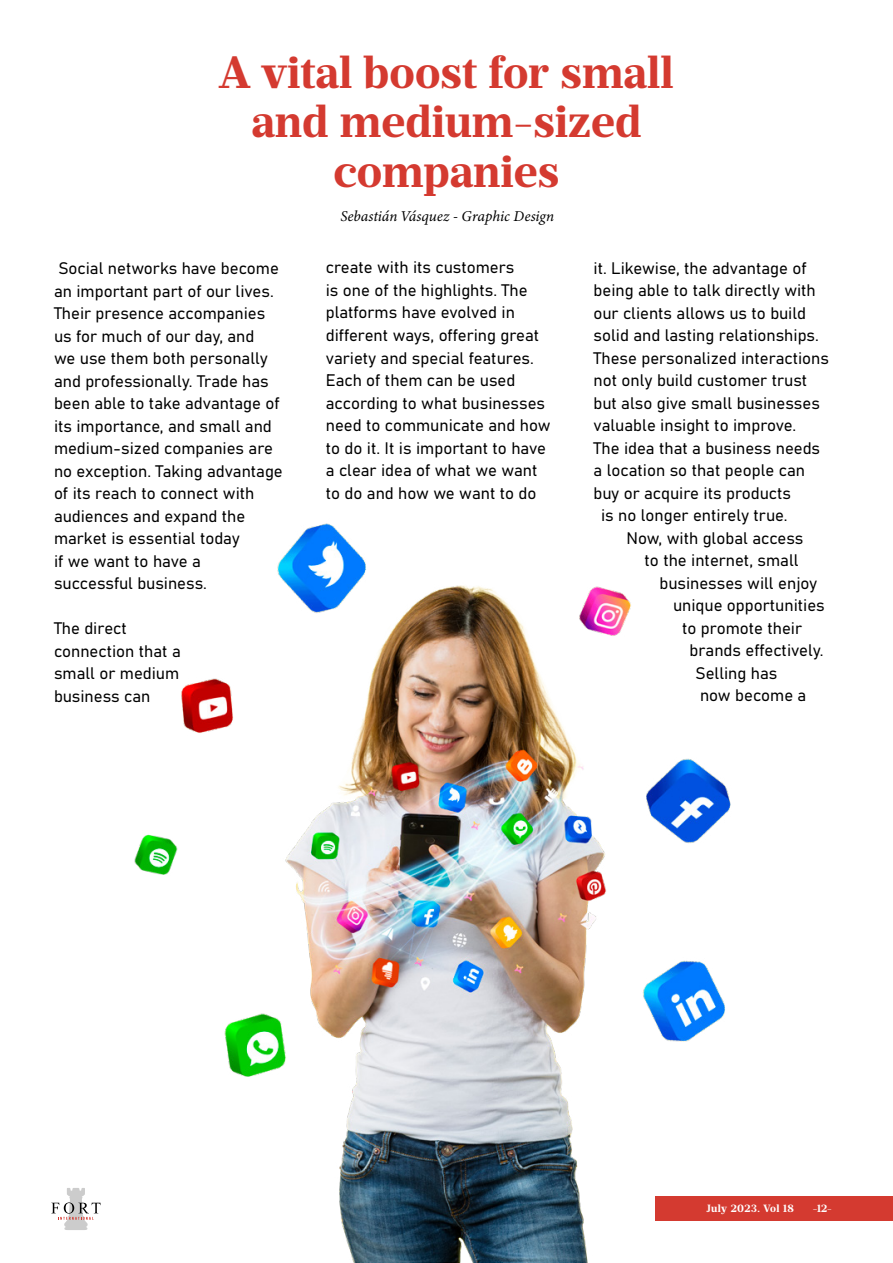
<style>
.page{position:relative;width:893px;height:1263px;background:#fff}
.page>*{position:absolute;margin:0;border:0;box-sizing:border-box;transform-origin:0 0}
.t1{font:700 45px/49.5px "Prumo Text";color:#d43a30;text-align:center}
.t2{font:16.5px/22.5px "Bahnschrift";color:#000}
.t3{font:italic 15px "Minion Variable Concept";color:#000}
.t4{font:700 10.5px "Prumo Text";letter-spacing:.04em;color:#fff}
</style>
<div class="page">
<div style="left:655px;top:1196px;width:238px;height:25px;background:#d43a30"></div>
<svg style="left:51px;top:1188px;width:50px;height:42px"></svg>
<img style="left:134px;top:523px;width:597px;height:740px">
<h1 class="t1" style="left:219px;top:49px;width:456px">A vital boost for small and medium-sized companies</h1>
<p class="t3" style="left:340px;top:205px;width:215px">Sebastián Vásquez - Graphic Design</p>
<p class="t2" style="left:54px;top:256px;width:230px">Social networks have become an important part of our lives.<br>Their presence accompanies us for much of our day, and<br>we use them both personally and professionally. Trade has been able to take advantage of its importance, and small and medium-sized companies are no exception. Taking advantage of its reach to connect with audiences and expand the market is essential today<br>if we want to have a successful business.</p>
<p class="t2" style="left:54px;top:616px;width:128px">The direct connection that a small or medium business can</p>
<p class="t2" style="left:326px;top:255px;width:226px">create with its customers<br>is one of the highlights. The platforms have evolved in different ways, offering great variety and special features.<br>Each of them can be used according to what businesses need to communicate and how to do it. It is important to have a clear idea of what we want to do and how we want to do</p>
<p class="t2" style="left:594px;top:255px;width:215px">it. Likewise, the advantage of</p>
<p class="t2" style="left:594px;top:278px;width:224px">being able to talk directly with</p>
<p class="t2" style="left:594px;top:300px;width:214px">our clients allows us to build</p>
<p class="t2" style="left:594px;top:323px;width:227px">solid and lasting relationships.</p>
<p class="t2" style="left:594px;top:345px;width:237px">These personalized interactions</p>
<p class="t2" style="left:594px;top:368px;width:215px">not only build customer trust</p>
<p class="t2" style="left:594px;top:390px;width:228px">but also give small businesses</p>
<p class="t2" style="left:594px;top:413px;width:204px">valuable insight to improve.</p>
<p class="t2" style="left:594px;top:435px;width:228px">The idea that a business needs</p>
<p class="t2" style="left:594px;top:458px;width:213px">a location so that people can</p>
<p class="t2" style="left:594px;top:480px;width:199px">buy or acquire its products</p>
<p class="t2" style="left:601px;top:503px;width:188px">is no longer entirely true.</p>
<p class="t2" style="left:627px;top:525px;width:178px">Now, with global access</p>
<p class="t2" style="left:645px;top:548px;width:155px">to the internet, small</p>
<p class="t2" style="left:660px;top:570px;width:159px">businesses will enjoy</p>
<p class="t2" style="left:673px;top:593px;width:153px">unique opportunities</p>
<p class="t2" style="left:682px;top:615px;width:122px">to promote their</p>
<p class="t2" style="left:690px;top:638px;width:136px">brands effectively.</p>
<p class="t2" style="left:696px;top:660px;width:83px">Selling has</p>
<p class="t2" style="left:700px;top:683px;width:108px">now become a</p>
<p class="t4" style="left:707px;top:1202px;width:89px">July 2023. Vol 18</p>
<p class="t4" style="left:813px;top:1202px;width:21px">-12-</p>
</div>
